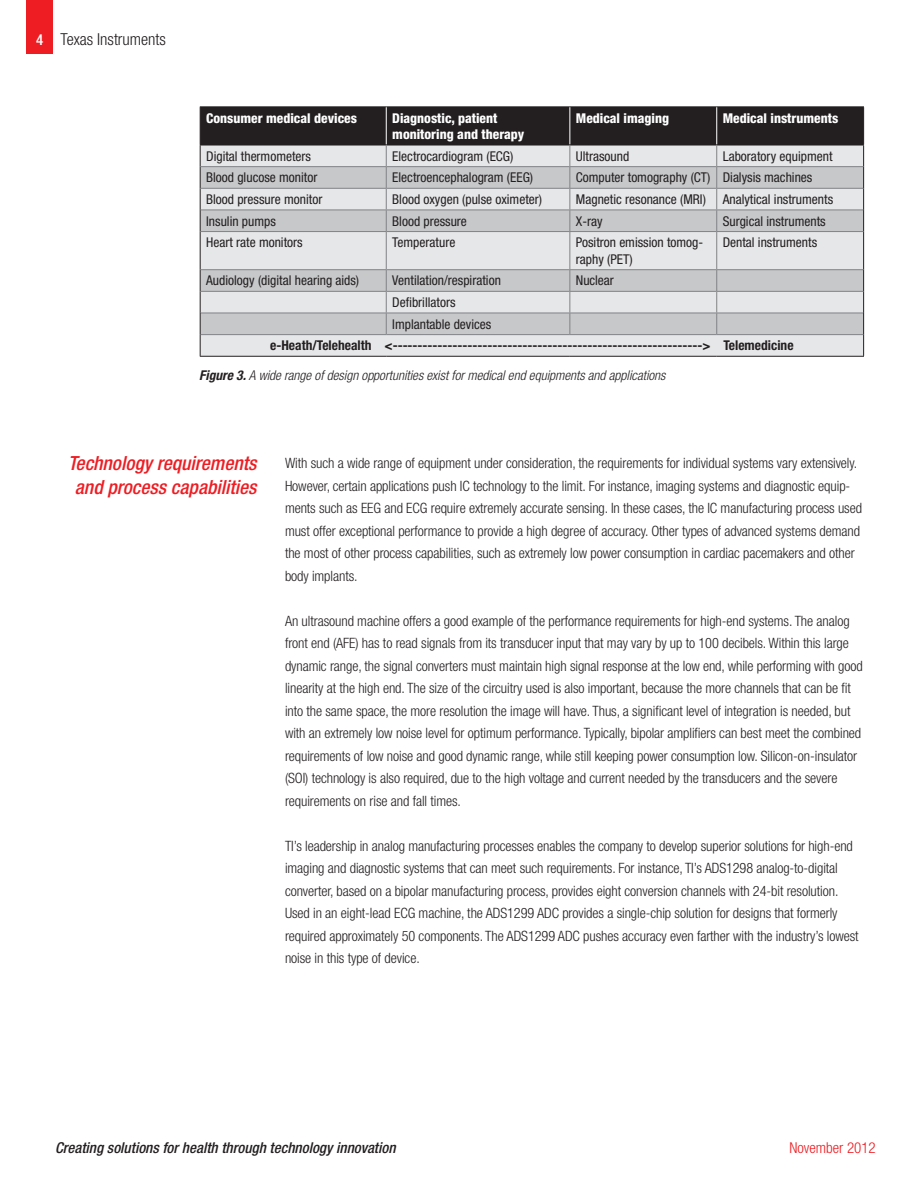
<style>
.page{position:relative;width:918px;height:1188px;background:#fff}
.page>*{position:absolute;margin:0;border:0;box-sizing:border-box;transform-origin:0 0}
.t1{font:italic 500 condensed 19.5px/24px "Helvetica Neue LT Std";color:#ee1d23;text-align:center}
.t2{font:300 condensed 16.5px "Helvetica Neue LT Std";color:#231f20}
.t3{font:italic 500 condensed 15px "Helvetica Neue LT Std";color:#231f20}
.t4{font:300 condensed 15px "Helvetica Neue LT Std";color:#ee1d23}
.t5{font:300 condensed 14.25px/22.5px "Helvetica Neue LT Std";letter-spacing:-.005em;color:#231f20}
.t6{font:condensed 13.5px/16.5px "Helvetica Neue LT Std";color:#231f20}
.t7{font:700 condensed 13.5px "Helvetica Neue LT Std";color:#231f20}
.t8{font:800 condensed 13.5px/16.5px "Helvetica Neue LT Std";color:#fff}
.t9{font:italic 300 condensed 13.5px "Helvetica Neue LT Std";color:#231f20}
.s1{font-weight:500;font-size:15px;color:#fff}
.s2{font-weight:700}
</style>
<div class="page">
<div style="left:26px;top:0;width:27px;height:54px;background:#ee1d23"></div>
<svg style="left:201px;top:335px;width:662px;height:21px;background:#e3e4e6"></svg>
<svg style="left:201px;top:232px;width:662px;height:102px;background:#d8d9db"></svg>
<hr style="left:200px;top:356px;width:186px;height:1px;background:#231f20">
<hr style="left:386px;top:356px;width:184px;height:1px;background:#231f20">
<hr style="left:570px;top:356px;width:147px;height:1px;background:#231f20">
<hr style="left:717px;top:356px;width:147px;height:1px;background:#231f20">
<hr style="left:200px;top:106px;width:186px;height:1px;background:#231f20">
<hr style="left:386px;top:106px;width:184px;height:1px;background:#231f20">
<hr style="left:570px;top:106px;width:147px;height:1px;background:#231f20">
<hr style="left:717px;top:106px;width:147px;height:1px;background:#231f20">
<hr style="left:200px;top:232px;width:1px;height:38px;background:#231f20">
<hr style="left:863px;top:232px;width:1px;height:38px;background:#231f20">
<svg style="left:200px;top:107px;width:664px;height:125px;background:#9c9b9d"></svg>
<hr style="left:201px;top:231px;width:185px;height:1px;background:#808285">
<hr style="left:386px;top:231px;width:184px;height:1px;background:#808285">
<hr style="left:386px;top:232px;width:1px;height:37px;background:#808285">
<hr style="left:570px;top:231px;width:147px;height:1px;background:#808285">
<hr style="left:569px;top:232px;width:1px;height:37px;background:#808285">
<hr style="left:717px;top:231px;width:146px;height:1px;background:#808285">
<hr style="left:716px;top:232px;width:1px;height:37px;background:#808285">
<hr style="left:201px;top:269px;width:185px;height:1px;background:#808285">
<hr style="left:386px;top:269px;width:184px;height:1px;background:#808285">
<hr style="left:570px;top:269px;width:147px;height:1px;background:#808285">
<hr style="left:717px;top:269px;width:146px;height:1px;background:#808285">
<hr style="left:201px;top:291px;width:185px;height:1px;background:#808285">
<hr style="left:386px;top:291px;width:184px;height:1px;background:#808285">
<hr style="left:570px;top:291px;width:147px;height:1px;background:#808285">
<hr style="left:717px;top:291px;width:146px;height:1px;background:#808285">
<hr style="left:201px;top:313px;width:185px;height:1px;background:#808285">
<hr style="left:386px;top:313px;width:184px;height:1px;background:#808285">
<svg style="left:386px;top:270px;width:1px;height:64px"></svg>
<hr style="left:570px;top:313px;width:147px;height:1px;background:#808285">
<svg style="left:569px;top:270px;width:1px;height:64px"></svg>
<hr style="left:717px;top:313px;width:146px;height:1px;background:#808285">
<svg style="left:716px;top:270px;width:1px;height:64px"></svg>
<hr style="left:201px;top:334px;width:185px;height:1px;background:#808285">
<hr style="left:386px;top:334px;width:184px;height:1px;background:#808285">
<hr style="left:570px;top:334px;width:147px;height:1px;background:#808285">
<hr style="left:717px;top:334px;width:146px;height:1px;background:#808285">
<svg style="left:200px;top:270px;width:1px;height:86px"></svg>
<svg style="left:863px;top:270px;width:1px;height:86px"></svg>
<p class="t2" style="left:36px;top:30px;width:131px"><span class="s1">4</span> Texas Instruments</p>
<p class="t8" style="left:206px;top:109px;width:152px">Consumer medical devices</p>
<p class="t8" style="left:392px;top:109px;width:133px">Diagnostic, patient monitoring and therapy</p>
<p class="t8" style="left:576px;top:109px;width:95px">Medical imaging</p>
<p class="t8" style="left:723px;top:109px;width:117px">Medical instruments</p>
<p class="t6" style="left:206px;top:148px;width:106px">Digital thermometers</p>
<p class="t6" style="left:392px;top:148px;width:123px">Electrocardiogram (ECG)</p>
<p class="t6" style="left:576px;top:148px;width:55px">Ultrasound</p>
<p class="t6" style="left:723px;top:148px;width:111px">Laboratory equipment</p>
<p class="t6" style="left:206px;top:169px;width:113px">Blood glucose monitor</p>
<p class="t6" style="left:392px;top:169px;width:142px">Electroencephalogram (EEG)</p>
<p class="t6" style="left:576px;top:169px;width:238px">Computer tomography (CT) Dialysis machines</p>
<p class="t6" style="left:206px;top:191px;width:118px">Blood pressure monitor</p>
<p class="t6" style="left:392px;top:191px;width:151px">Blood oxygen (pulse oximeter)</p>
<p class="t6" style="left:576px;top:191px;width:259px">Magnetic resonance (MRI) Analytical instruments</p>
<p class="t6" style="left:206px;top:212px;width:71px">Insulin pumps</p>
<p class="t6" style="left:392px;top:212px;width:76px">Blood pressure</p>
<p class="t6" style="left:576px;top:212px;width:28px">X-ray</p>
<p class="t6" style="left:723px;top:212px;width:104px">Surgical instruments</p>
<p class="t6" style="left:206px;top:234px;width:98px">Heart rate monitors</p>
<p class="t6" style="left:392px;top:234px;width:65px">Temperature</p>
<p class="t6" style="left:576px;top:234px;width:129px">Positron emission tomog&shy;raphy (PET)</p>
<p class="t6" style="left:723px;top:234px;width:96px">Dental instruments</p>
<p class="t6" style="left:206px;top:272px;width:155px">Audiology (digital hearing aids)</p>
<p class="t6" style="left:392px;top:272px;width:110px">Ventilation/respiration</p>
<p class="t6" style="left:576px;top:272px;width:39px">Nuclear</p>
<p class="t6" style="left:392px;top:291px;width:101px;line-height:21.6px">Defibrillators<br>Implantable devices</p>
<p class="t7" style="left:270px;top:337px;width:525px">e-Heath/Telehealth &lt;--------------------------------------------------------------&gt; Telemedicine</p>
<p class="t9" style="left:199px;top:368px;width:468px"><span class="s2">Figure 3.</span> A wide range of design opportunities exist for medical end equipments and applications</p>
<h1 class="t1" style="left:68px;top:451px;width:190px">Technology requirements and process capabilities</h1>
<p class="t5" style="left:285px;top:452px;width:579px">With such a wide range of equipment under consideration, the requirements for individual systems vary extensively.<br>However, certain applications push IC technology to the limit. For instance, imaging systems and diagnostic equip&shy;ments such as EEG and ECG require extremely accurate sensing. In these cases, the IC manufacturing process used must offer exceptional performance to provide a high degree of accuracy. Other types of advanced systems demand the most of other process capabilities, such as extremely low power consumption in cardiac pacemakers and other body implants.</p>
<p class="t5" style="left:285px;top:609px;width:579px">An ultrasound machine offers a good example of the performance requirements for high-end systems. The analog front end (AFE) has to read signals from its transducer input that may vary by up to 100 decibels. Within this large dynamic range, the signal converters must maintain high signal response at the low end, while performing with good linearity at the high end. The size of the circuitry used is also important, because the more channels that can be fit into the same space, the more resolution the image will have. Thus, a significant level of integration is needed, but with an extremely low noise level for optimum performance. Typically, bipolar amplifiers can best meet the combined requirements of low noise and good dynamic range, while still keeping power consumption low. Silicon-on-insulator (SOI) technology is also required, due to the high voltage and current needed by the transducers and the severe requirements on rise and fall times.</p>
<p class="t5" style="left:285px;top:834px;width:575px">TI’s leadership in analog manufacturing processes enables the company to develop superior solutions for high-end imaging and diagnostic systems that can meet such requirements. For instance, TI’s ADS1298 analog-to-digital converter, based on a bipolar manufacturing process, provides eight conversion channels with 24-bit resolution.<br>Used in an eight-lead ECG machine, the ADS1299 ADC provides a single-chip solution for designs that formerly required approximately 50 components. The ADS1299 ADC pushes accuracy even farther with the industry’s lowest noise in this type of device.</p>
<p class="t3" style="left:55px;top:1139px;width:342px">Creating solutions for health through technology innovation</p>
<p class="t4" style="left:790px;top:1139px;width:88px">November 2012</p>
</div>
